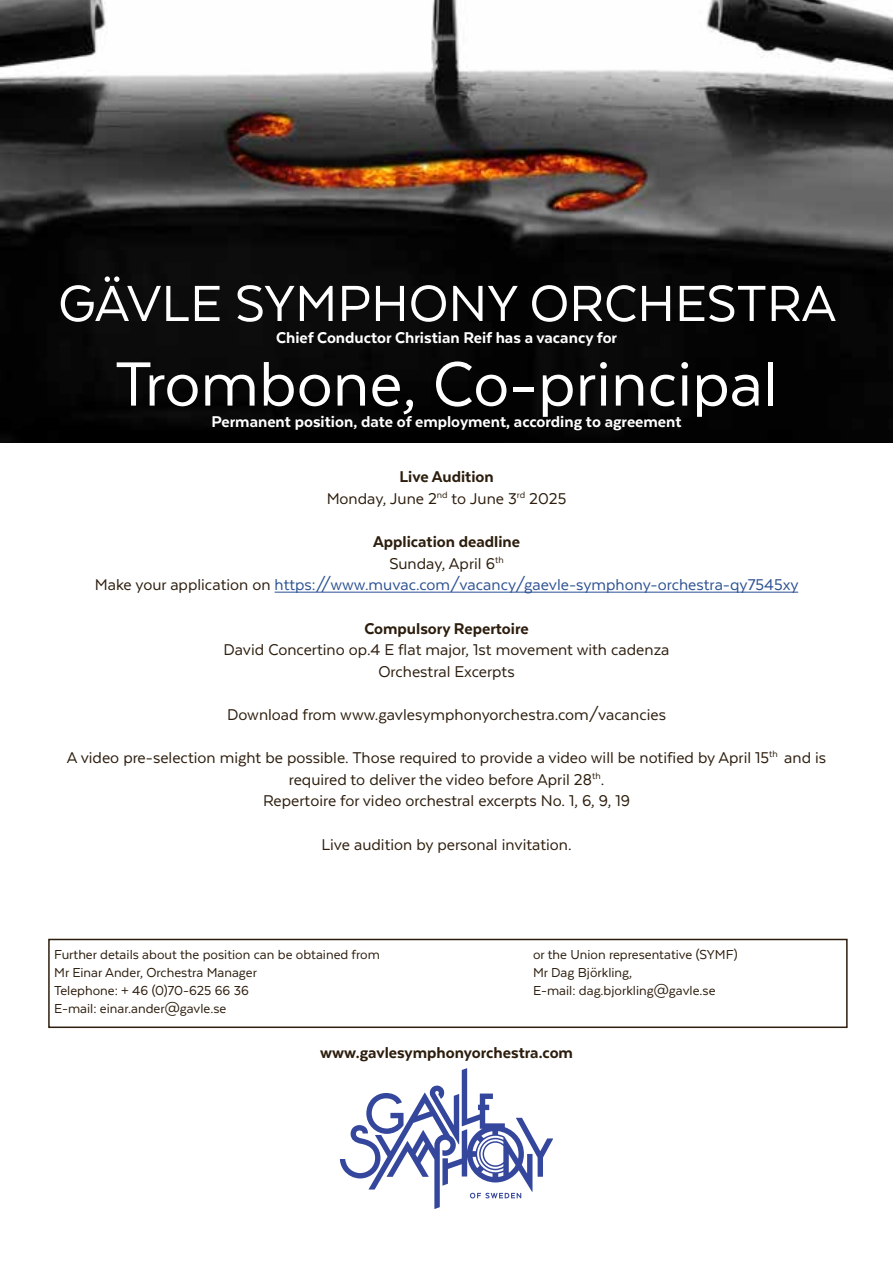
<style>
.page{position:relative;width:893px;height:1263px;background:#fff}
.page>*{position:absolute;margin:0;border:0;box-sizing:border-box;transform-origin:0 0}
.t1{font:72px "Texta";color:#fff}
.t2{font:58.5px "Texta";color:#fff}
.t3{font:18px/21.6px "Texta";color:#2c1d0d;text-align:center}
.t4{font:18px/21.6px "Texta";color:#2c5192;text-align:center}
.t5{font:800 18px "Texta";color:#fff}
.t6{font:800 18px "Texta";color:#2c1d0d}
.t7{font:15px/18px "Texta";color:#2c1d0d}
.s1{font-weight:800}
.s2{font-weight:800;color:#2c1d0d}
.s3{color:#2c1d0d}
</style>
<div class="page">
<img style="left:0;top:0;width:893px;height:442px">
<hr style="left:275px;top:592px;width:523px;height:1px;background:#2c5192">
<svg style="left:340px;top:1068px;width:213px;height:141px"></svg>
<div style="left:48px;top:939px;width:800px;height:89px;border:2px solid #2c1d0d"></div>
<h2 class="t2" style="left:58px;top:273px;width:779px">GÄVLE SYMPHONY ORCHESTRA</h2>
<p class="t5" style="left:276px;top:328px;width:342px">Chief Conductor Christian Reif has a vacancy for</p>
<h1 class="t1" style="left:115px;top:347px;width:665px">Trombone, Co-principal</h1>
<p class="t5" style="left:211px;top:412px;width:472px">Permanent position, date of employment, according to agreement</p>
<p class="t3" style="left:327px;top:466px;width:241px"><span class="s1">Live Audition<br></span>Monday, June 2<sup>nd</sup> to June 3<sup>rd</sup> 2025</p>
<p class="t4" style="left:95px;top:531px;width:705px"><span class="s2">Application deadline<br></span><span class="s3">Sunday, April 6</span><sup>th<br></sup><span class="s3">Make your application on</span> https://www.muvac.com/vacancy/gaevle-symphony-orchestra-qy7545xy</p>
<p class="t6" style="left:364px;top:619px;width:166px">Compulsory Repertoire</p>
<p class="t3" style="left:224px;top:639px;width:447px">David Concertino op.4 E flat major, 1st movement with cadenza<br>Orchestral Excerpts</p>
<p class="t3" style="left:227px;top:703px;width:441px">Download from www.gavlesymphonyorchestra.com/vacancies</p>
<p class="t3" style="left:67px;top:747px;width:761px">A video pre-selection might be possible. Those required to provide a video will be notified by April 15<sup>th</sup> and is required to deliver the video before April 28<sup>th</sup>.<br>Repertoire for video orchestral excerpts No. 1, 6, 9, 19</p>
<p class="t3" style="left:321px;top:833px;width:252px">Live audition by personal invitation.</p>
<p class="t7" style="left:54px;top:945px;width:327px">Further details about the position can be obtained from Mr Einar Ander, Orchestra Manager<br>Telephone: + 46 (0)70-625 66 36<br>E-mail: einar.ander@gavle.se</p>
<p class="t7" style="left:533px;top:945px;width:206px">or the Union representative (SYMF)<br>Mr Dag Björkling,<br>E-mail: dag.bjorkling@gavle.se</p>
<p class="t6" style="left:320px;top:1043px;width:254px">www.gavlesymphonyorchestra.com</p>
</div>
